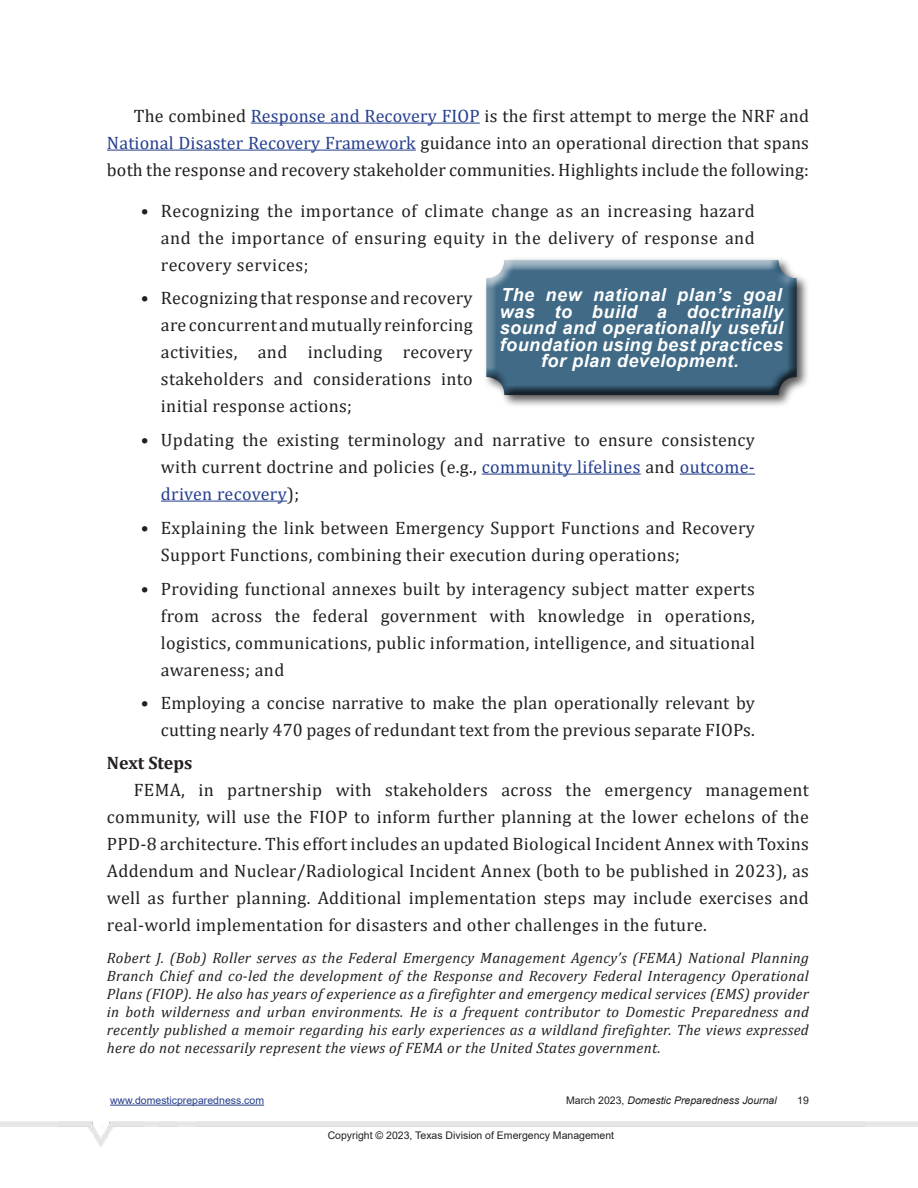
<style>
.page{position:relative;width:918px;height:1188px;background:#fff}
.page>*{position:absolute;margin:0;border:0;box-sizing:border-box;transform-origin:0 0}
.t1{font:18px/27px "Cambria";letter-spacing:.02em;color:#231f20;text-align:justify}
.t2{font:italic 700 18px/16.5px "Arial";letter-spacing:.03em;color:#fff;text-align:center}
.t3{font:700 18px "Cambria";color:#231f20}
.t4{font:italic 15px/18px "Cambria";letter-spacing:.02em;color:#231f20;text-align:justify}
.t5{font:10.5px "Arial";color:#231f20}
.t6{font:italic 10.5px "Arial";color:#231f20}
.t7{font:10.5px "Arial";color:#253f8e}
.s1{color:#253f8e}
.s2{font-style:normal}
</style>
<div class="page">
<img style="left:0;top:1121px;width:918px;height:26px">
<hr style="left:110px;top:1105px;width:154px;height:1px;background:#253f8e">
<hr style="left:251px;top:123px;width:229px;height:1px;background:#253f8e">
<hr style="left:107px;top:150px;width:309px;height:1px;background:#253f8e">
<hr style="left:482px;top:474px;width:159px;height:1px;background:#253f8e">
<hr style="left:680px;top:474px;width:75px;height:1px;background:#253f8e">
<hr style="left:161px;top:501px;width:126px;height:1px;background:#253f8e">
<div style="left:483px;top:257px;width:327px;height:151px;background:#231f20;opacity:.75"></div>
<div style="left:484px;top:257px;width:324px;height:138px;background:#231f20;opacity:.75"></div>
<p class="t1" style="left:107px;top:102px;width:704px;text-indent:27px">The combined <span class="s1">Response and Recovery FIOP</span> is the first attempt to merge the NRF and <span class="s1">National Disaster Recovery Framework</span> guidance into an operational direction that spans both the response and recovery stakeholder communities. Highlights include the following:</p>
<p class="t1" style="left:161px;top:197px;width:595px;text-indent:-20px">• Recognizing the importance of climate change as an increasing hazard and the importance of ensuring equity in the delivery of response and recovery services;</p>
<p class="t1" style="left:161px;top:285px;width:313px;text-indent:-20px">• Recognizing that response and recovery are concurrent and mutually reinforcing activities, and including recovery stakeholders and considerations into initial response actions;</p>
<p class="t1" style="left:161px;top:426px;width:596px;text-indent:-20px">• Updating the existing terminology and narrative to ensure consistency with current doctrine and policies (e.g., <span class="s1">community lifelines</span> and <span class="s1">outcome&shy;driven recovery</span>);</p>
<p class="t1" style="left:161px;top:514px;width:595px;text-indent:-20px">• Explaining the link between Emergency Support Functions and Recovery<br>Support Functions, combining their execution during operations;</p>
<p class="t1" style="left:161px;top:575px;width:595px;text-indent:-20px">• Providing functional annexes built by interagency subject matter experts from across the federal government with knowledge in operations, logistics, communications, public information, intelligence, and situational awareness; and</p>
<p class="t1" style="left:141px;top:690px;width:616px;text-align:right">• Employing a concise narrative to make the plan operationally relevant by cutting nearly 470 pages of redundant text from the previous separate FIOPs.</p>
<p class="t3" style="left:107px;top:750px;width:87px">Next Steps</p>
<p class="t1" style="left:107px;top:777px;width:704px;text-indent:27px">FEMA, in partnership with stakeholders across the emergency management community, will use the FIOP to inform further planning at the lower echelons of the PPD-8 architecture. This effort includes an updated Biological Incident Annex with Toxins Addendum and Nuclear/Radiological Incident Annex (both to be published in 2023), as well as further planning. Additional implementation steps may include exercises and real-world implementation for disasters and other challenges in the future.</p>
<p class="t4" style="left:107px;top:948px;width:704px">Robert J. (Bob) Roller serves as the Federal Emergency Management Agency’s (FEMA) National Planning Branch Chief and co-led the development of the Response and Recovery Federal Interagency Operational Plans (FIOP). He also has years of experience as a firefighter and emergency medical services (EMS) provider in both wilderness and urban environments. He is a frequent contributor to Domestic Preparedness and recently published a memoir regarding his early experiences as a wildland firefighter. The views expressed here do not necessarily represent the views of FEMA or the United States government.</p>
<p class="t2" style="left:500px;top:287px;width:285px">The new national plan’s goal was to build a doctrinally sound and operationally useful foundation using best practices for plan development.</p>
<p class="t7" style="left:110px;top:1093px;width:156px">www.domesticpreparedness.com</p>
<p class="t6" style="left:566px;top:1094px;width:212px"><span class="s2">March 2023,</span> Domestic Preparedness Journal</p>
<p class="t5" style="left:797px;top:1093px;width:13px">19</p>
<p class="t5" style="left:328px;top:1128px;width:288px">Copyright © 2023, Texas Division of Emergency Management</p>
</div>
